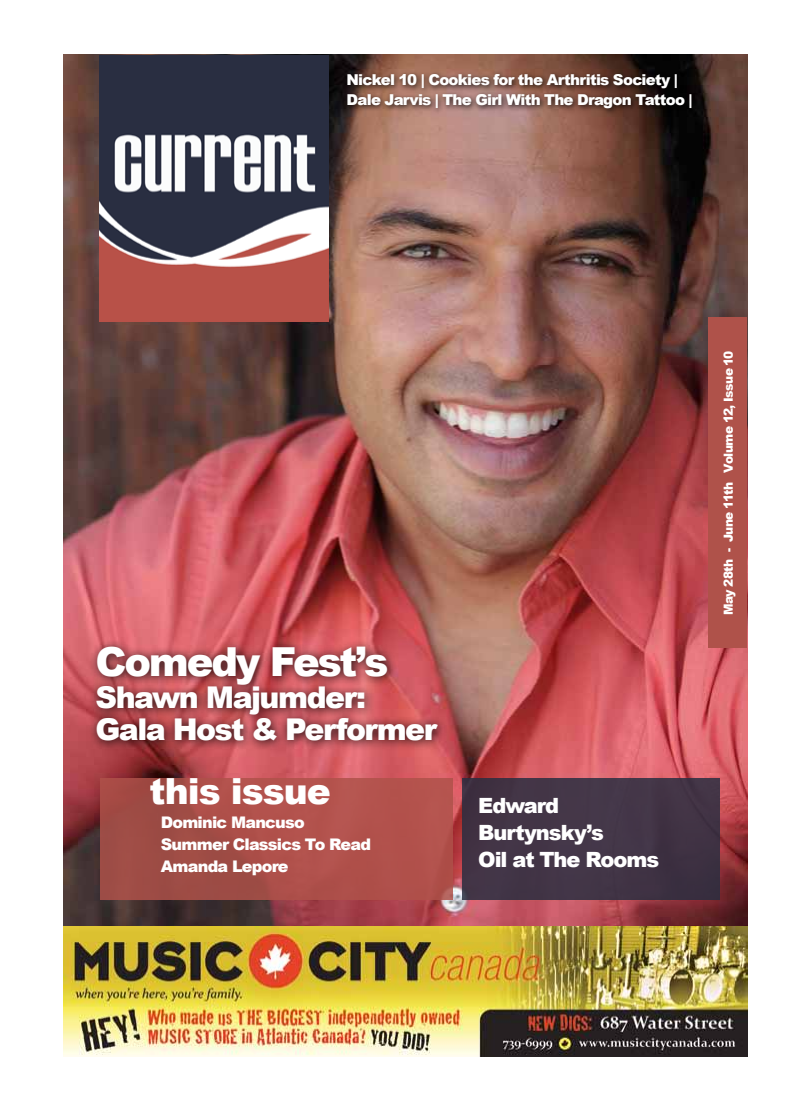
<style>
.page{position:relative;width:792px;height:1098px;background:#fff}
.page>*{position:absolute;margin:0;border:0;box-sizing:border-box;transform-origin:0 0}
.t1{font:900 40px "Arial";letter-spacing:-.055em;color:#fff}
.t2{font:900 36px "Arial";letter-spacing:-.03em;color:#fff}
.t3{font:900 30px/32px "Arial";letter-spacing:-.05em;color:#fff}
.t4{font:900 21px/27px "Arial";letter-spacing:-.05em;color:#fff}
.t5{font:900 16px/22px "Arial";letter-spacing:-.05em;color:#fff}
.t6{font:900 15px/20px "Arial";letter-spacing:-.05em;color:#fff}
.t7{font:900 12.5px "Arial";letter-spacing:-.045em;color:#fff}
</style>
<div class="page">
<img style="left:64px;top:55px;width:684px;height:1001px">
<div style="left:462px;top:778px;width:258px;height:122px;background:#433546"></div>
<div style="left:708px;top:317px;width:39px;height:331px;background:#af524a"></div>
<div style="left:100px;top:778px;width:352px;height:122px;background:linear-gradient(to right,#9d4b44,#b8544e)"></div>
<img style="left:100px;top:55px;width:229px;height:267px">
<div style="left:87px;top:638px;width:360px;height:113px;background:#000;opacity:.84"></div>
<div style="left:344px;top:70px;width:355px;height:45px;background:#000;opacity:.75"></div>
<p class="t6" style="left:347px;top:69px;width:348px">Nickel 10 | Cookies for the Arthritis Society |<br>Dale Jarvis | The Girl With The Dragon Tattoo |</p>
<h1 class="t1" style="left:95px;top:632px;width:295px">Comedy Fest’s</h1>
<h3 class="t3" style="left:95px;top:680px;width:343px">Shawn Majumder:<br>Gala Host &amp; Performer</h3>
<h2 class="t2" style="left:149px;top:765px;width:183px">this issue</h2>
<p class="t5" style="left:161px;top:811px;width:212px">Dominic Mancuso<br>Summer Classics To Read<br>Amanda Lepore</p>
<h3 class="t4" style="left:478px;top:791px;width:182px">Edward<br>Burtynsky’s<br>Oil at The Rooms</h3>
<p class="t7" style="left:719px;top:615px;width:266px;rotate:-90deg">May 28th - June 11th Volume 12, Issue 10</p>
</div>
